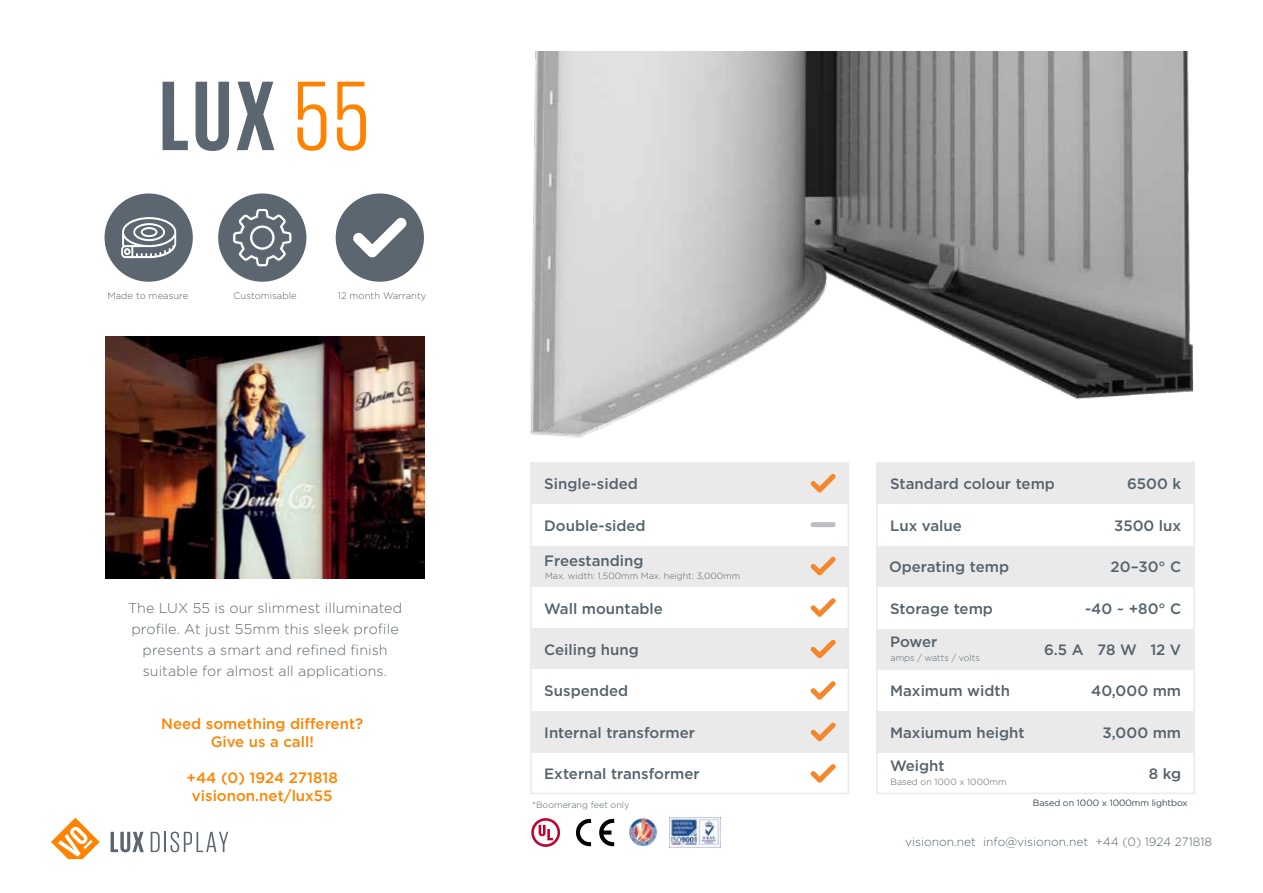
<style>
.page{position:relative;width:1263px;height:893px;background:#fff}
.page>*{position:absolute;margin:0;border:0;box-sizing:border-box;transform-origin:0 0}
.t1{font:500 15px "Gotham";color:#54626b}
.t2{font:500 15px/18px "Gotham";color:#ff8300;text-align:center}
.t3{font:300 14.25px/21px "Gotham";letter-spacing:.005em;color:#5c6670;text-align:center}
.t4{font:300 12px "Gotham";color:#54626b}
.t5{font:300 9.45px "Gotham";color:#54626b}
.t6{font:300 9px "Gotham";color:#54626b}
</style>
<div class="page">
<svg style="left:51px;top:818px;width:49px;height:41px"></svg>
<svg style="left:111px;top:832px;width:33px;height:20px"></svg>
<svg style="left:151px;top:832px;width:9px;height:20px"></svg>
<hr style="left:164px;top:832px;width:2px;height:20px;background:#5b6670">
<svg style="left:171px;top:832px;width:57px;height:20px"></svg>
<div style="left:876px;top:711px;width:319px;height:42px;background:#eaeaeb"></div>
<div style="left:876px;top:628px;width:319px;height:42px;background:#eaeaeb"></div>
<div style="left:876px;top:545px;width:319px;height:42px;background:#eaeaeb"></div>
<div style="left:876px;top:462px;width:319px;height:42px;background:#eaeaeb"></div>
<hr style="left:876px;top:462px;width:1px;height:332px;background:#eaeaeb">
<hr style="left:1193px;top:462px;width:2px;height:332px;background:#eaeaeb">
<hr style="left:876px;top:793px;width:319px;height:1px;background:#eaeaeb">
<div style="left:530px;top:462px;width:319px;height:42px;background:#eaeaeb"></div>
<div style="left:530px;top:545px;width:319px;height:42px;background:#eaeaeb"></div>
<div style="left:530px;top:628px;width:319px;height:42px;background:#eaeaeb"></div>
<div style="left:530px;top:711px;width:319px;height:42px;background:#eaeaeb"></div>
<hr style="left:530px;top:462px;width:2px;height:332px;background:#eaeaeb">
<hr style="left:847px;top:462px;width:2px;height:332px;background:#eaeaeb">
<hr style="left:530px;top:793px;width:319px;height:1px;background:#eaeaeb">
<img style="left:106px;top:337px;width:318px;height:241px">
<svg style="left:163px;top:82px;width:25px;height:68px"></svg>
<svg style="left:196px;top:82px;width:33px;height:69px"></svg>
<svg style="left:237px;top:82px;width:37px;height:68px"></svg>
<svg style="left:297px;top:82px;width:29px;height:69px"></svg>
<svg style="left:337px;top:82px;width:29px;height:69px"></svg>
<div style="left:336px;top:193px;width:88px;height:89px;background:#5b6670;border-radius:50%"></div>
<svg style="left:353px;top:217px;width:54px;height:41px"></svg>
<div style="left:218px;top:193px;width:88px;height:89px;background:#5b6670;border-radius:50%"></div>
<svg style="left:233px;top:208px;width:59px;height:59px"></svg>
<div style="left:105px;top:193px;width:88px;height:89px;background:#5b6670;border-radius:50%"></div>
<svg style="left:121px;top:217px;width:55px;height:41px"></svg>
<svg style="left:531px;top:818px;width:29px;height:29px"></svg>
<svg style="left:599px;top:819px;width:15px;height:27px"></svg>
<svg style="left:576px;top:819px;width:15px;height:27px"></svg>
<img style="left:629px;top:818px;width:28px;height:28px">
<img style="left:670px;top:818px;width:50px;height:30px">
<svg style="left:810px;top:598px;width:26px;height:19px"></svg>
<svg style="left:810px;top:639px;width:26px;height:19px"></svg>
<svg style="left:810px;top:474px;width:26px;height:19px"></svg>
<svg style="left:810px;top:557px;width:26px;height:19px"></svg>
<svg style="left:810px;top:764px;width:26px;height:19px"></svg>
<div style="left:811px;top:522px;width:25px;height:5px;background:#bcbfc3;border-radius:3px"></div>
<svg style="left:810px;top:681px;width:26px;height:19px"></svg>
<svg style="left:810px;top:722px;width:26px;height:19px"></svg>
<img style="left:530px;top:51px;width:664px;height:387px">
<p class="t5" style="left:108px;top:290px;width:82px">Made to measure</p>
<p class="t5" style="left:234px;top:290px;width:65px">Customisable</p>
<p class="t5" style="left:338px;top:290px;width:90px">12 month Warranty</p>
<p class="t1" style="left:544px;top:474px;width:95px">Single-sided</p>
<p class="t1" style="left:544px;top:515px;width:103px">Double-sided</p>
<p class="t1" style="left:544px;top:551px;width:101px">Freestanding</p>
<p class="t6" style="left:545px;top:570px;width:197px">Max. width: 1,500mm Max. height: 3,000mm</p>
<p class="t1" style="left:544px;top:598px;width:120px">Wall mountable</p>
<p class="t1" style="left:544px;top:640px;width:96px">Ceiling hung</p>
<p class="t1" style="left:544px;top:681px;width:86px">Suspended</p>
<p class="t1" style="left:544px;top:723px;width:152px">Internal transformer</p>
<p class="t3" style="left:128px;top:597px;width:276px">The LUX 55 is our slimmest illuminated profile. At just 55mm this sleek profile presents a smart and refined finish suitable for almost all applications.</p>
<p class="t2" style="left:161px;top:714px;width:203px">Need something different?<br>Give us a call!</p>
<p class="t2" style="left:187px;top:768px;width:153px">+44 (0) 1924 271818 visionon.net/lux55</p>
<p class="t1" style="left:544px;top:764px;width:157px">External transformer</p>
<p class="t6" style="left:532px;top:799px;width:99px">*Boomerang feet only</p>
<p class="t1" style="left:890px;top:474px;width:166px">Standard colour temp</p>
<p class="t1" style="left:1127px;top:474px;width:56px">6500 k</p>
<p class="t1" style="left:890px;top:515px;width:73px">Lux value</p>
<p class="t1" style="left:1114px;top:515px;width:69px">3500 lux</p>
<p class="t1" style="left:889px;top:557px;width:122px">Operating temp</p>
<p class="t1" style="left:1110px;top:557px;width:72px">20–30° C</p>
<p class="t1" style="left:890px;top:598px;width:104px">Storage temp</p>
<p class="t1" style="left:1085px;top:598px;width:98px">-40 ~ +80° C</p>
<p class="t1" style="left:890px;top:632px;width:49px">Power</p>
<p class="t6" style="left:890px;top:652px;width:91px">amps / watts / volts</p>
<p class="t1" style="left:890px;top:681px;width:121px">Maximum width</p>
<p class="t1" style="left:1044px;top:640px;width:139px">6.5 A 78 W 12 V</p>
<p class="t1" style="left:1091px;top:681px;width:92px">40,000 mm</p>
<p class="t1" style="left:890px;top:723px;width:136px">Maxiumum height</p>
<p class="t1" style="left:890px;top:756px;width:56px">Weight</p>
<p class="t6" style="left:890px;top:776px;width:118px">Based on 1000 x 1000mm</p>
<p class="t1" style="left:1102px;top:723px;width:80px">3,000 mm</p>
<p class="t1" style="left:1149px;top:764px;width:34px">8 kg</p>
<p class="t6" style="left:1033px;top:797px;width:156px">Based on 1000 x 1000mm lightbox</p>
<p class="t4" style="left:905px;top:834px;width:308px">visionon.net info@visionon.net +44 (0) 1924 271818</p>
</div>
